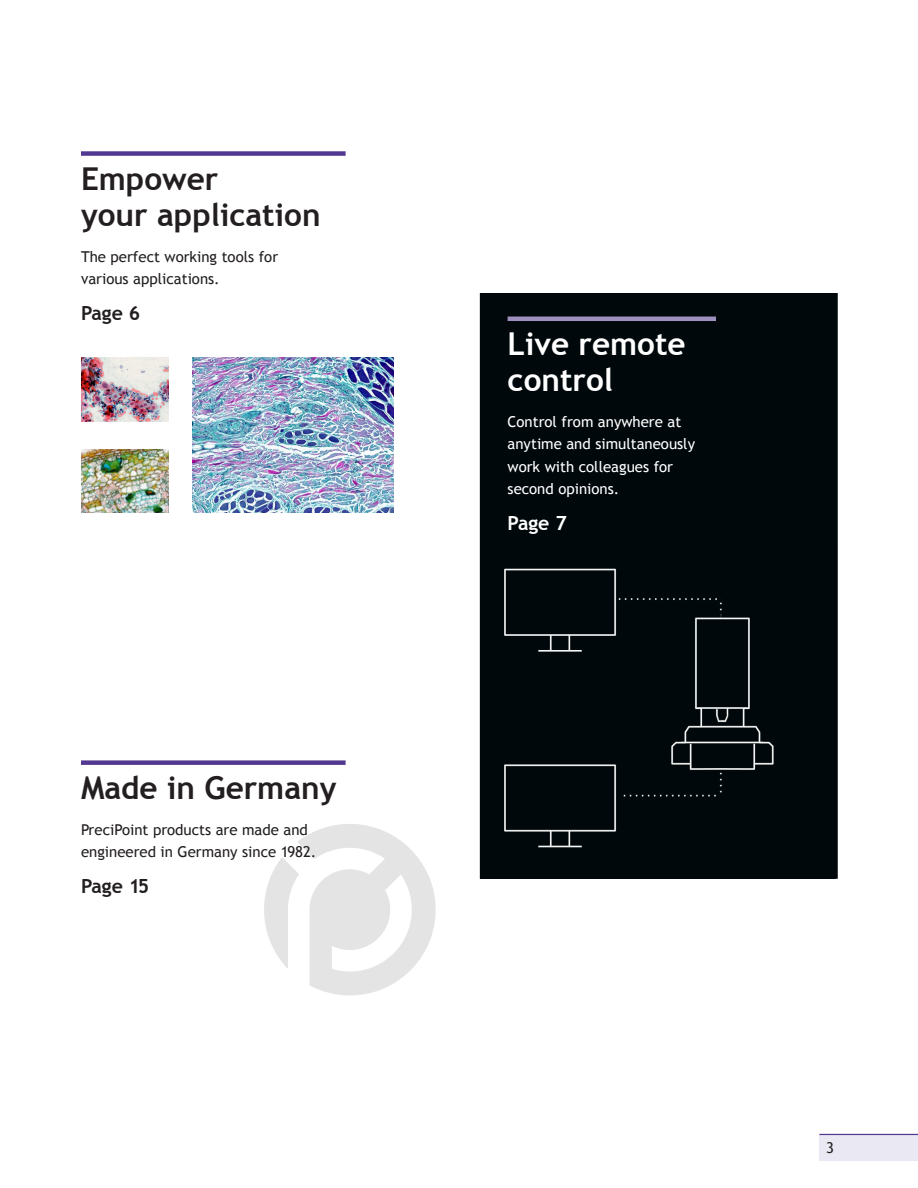
<style>
.page{position:relative;width:918px;height:1188px;background:#fff}
.page>*{position:absolute;margin:0;border:0;box-sizing:border-box;transform-origin:0 0}
.t1{font:700 31.5px/36px "Trebuchet MS";color:#231f20}
.t2{font:700 31.5px/36px "Trebuchet MS";color:#fff}
.t3{font:700 19.5px "Trebuchet MS";color:#231f20}
.t4{font:700 19.5px "Trebuchet MS";color:#fff}
.t5{font:15px/22.5px "Trebuchet MS";color:#231f20}
.t6{font:15px/22.5px "Trebuchet MS";color:#fff}
</style>
<div class="page">
<div style="left:819px;top:1133px;width:99px;height:28px;background:#eae8f2"></div>
<hr style="left:819px;top:1134px;width:99px;height:1px;background:#523890">
<div style="left:81px;top:151px;width:265px;height:5px;background:#523890"></div>
<div style="left:81px;top:760px;width:265px;height:5px;background:#523890"></div>
<svg style="left:264px;top:824px;width:172px;height:172px"></svg>
<img style="left:81px;top:449px;width:88px;height:64px">
<img style="left:81px;top:357px;width:88px;height:64px">
<img style="left:192px;top:357px;width:201px;height:156px">
<div style="left:481px;top:294px;width:356px;height:584px;background:#01080b"></div>
<img style="left:504px;top:568px;width:270px;height:280px">
<div style="left:480px;top:293px;width:358px;height:586px;border:2px solid #01080b"></div>
<hr style="left:508px;top:317px;width:208px;height:4px;background:#9d90bf">
<h1 class="t1" style="left:81px;top:160px;width:241px">Empower<br>your application</h1>
<p class="t5" style="left:81px;top:245px;width:199px">The perfect working tools for various applications.</p>
<h2 class="t3" style="left:81px;top:301px;width:61px">Page 6</h2>
<h1 class="t1" style="left:81px;top:769px;width:257px">Made in Germany</h1>
<p class="t5" style="left:81px;top:818px;width:237px">PreciPoint products are made and engineered in Germany since 1982.</p>
<h2 class="t3" style="left:81px;top:874px;width:70px">Page 15</h2>
<h1 class="t2" style="left:508px;top:326px;width:180px">Live remote control</h1>
<p class="t6" style="left:508px;top:410px;width:189px">Control from anywhere at anytime and simultaneously work with colleagues for second opinions.</p>
<h2 class="t4" style="left:508px;top:511px;width:61px">Page 7</h2>
<p class="t5" style="left:826px;top:1136px;width:9px">3</p>
</div>
